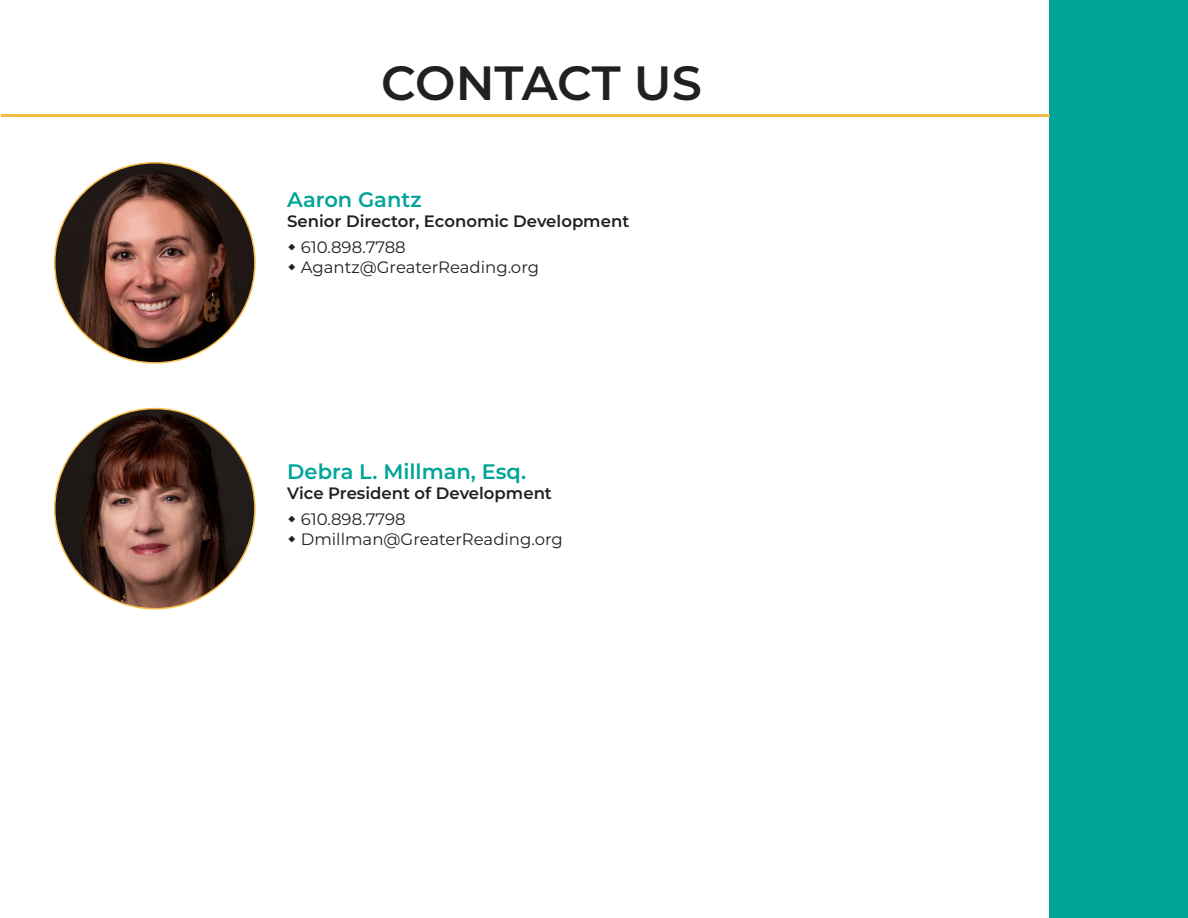
<style>
.page{position:relative;width:1188px;height:918px;background:#fff}
.page>*{position:absolute;margin:0;border:0;box-sizing:border-box;transform-origin:0 0}
.t1{font:600 48px "Montserrat";letter-spacing:-.01em;color:#231f20}
.t2{font:600 21px "Montserrat";color:#00a499}
.t3{font:16.5px "Montserrat";color:#231f20}
.t4{font:600 16.5px "Montserrat";color:#231f20}
</style>
<div class="page">
<div style="left:1050px;top:0;width:138px;height:918px;background:#00a499"></div>
<hr style="left:1px;top:114px;width:1049px;height:3px;background:#f4bc47">
<img style="left:55px;top:163px;width:200px;height:200px;border-radius:100px">
<img style="left:55px;top:409px;width:200px;height:200px;border-radius:100px">
<p class="t1" style="left:381px;top:49px;width:322px">CONTACT US</p>
<p class="t2" style="left:287px;top:185px;width:136px">Aaron Gantz</p>
<p class="t4" style="left:287px;top:209px;width:344px">Senior Director, Economic Development</p>
<p class="t3" style="left:301px;top:236px;width:107px">610.898.7788</p>
<p class="t3" style="left:301px;top:255px;width:240px">Agantz@GreaterReading.org</p>
<p class="t2" style="left:287px;top:457px;width:240px">Debra L. Millman, Esq.</p>
<p class="t4" style="left:287px;top:482px;width:266px">Vice President of Development</p>
<p class="t3" style="left:301px;top:508px;width:106px">610.898.7798</p>
<p class="t3" style="left:301px;top:528px;width:264px">Dmillman@GreaterReading.org</p>
</div>
